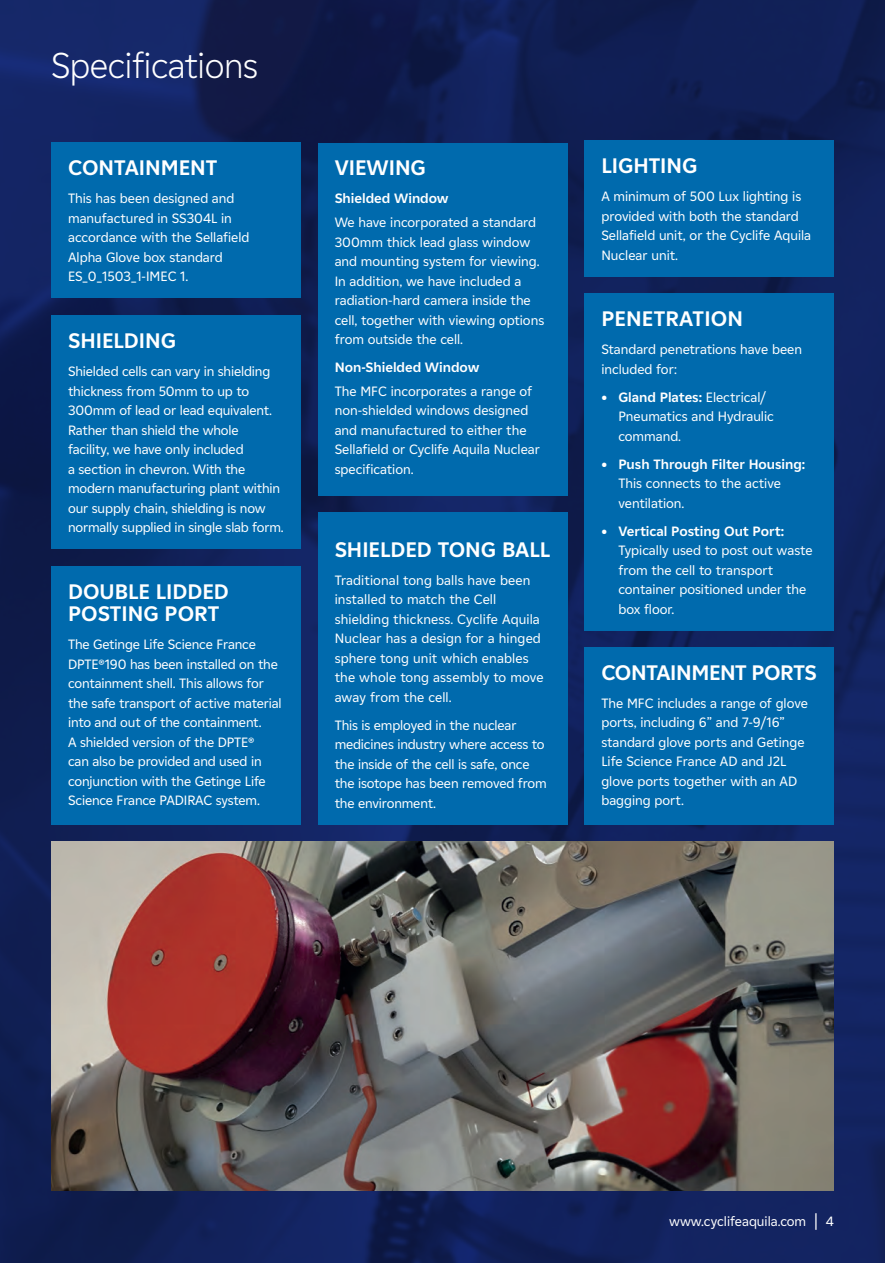
<style>
.page{position:relative;width:885px;height:1263px;background:#fff}
.page>*{position:absolute;margin:0;border:0;box-sizing:border-box;transform-origin:0 0}
.t1{font:300 36px "EDF2020";letter-spacing:-.01em;color:#fff}
.t2{font:700 21px/22.5px "EDF2020";color:#fff}
.t3{font:700 21px "EDF2020";letter-spacing:-.02em;color:#fff}
.t4{font:13.5px/19.5px "EDF2020";color:#fff}
.t5{font:700 13.5px "EDF2020";color:#fff}
.s1{font-weight:800}
.s2{font-weight:700}
</style>
<div class="page">
<img style="left:0;top:0;width:884px;height:1263px">
<div style="left:51px;top:143px;width:249px;height:155px;background:#006aad"></div>
<div style="left:51px;top:315px;width:249px;height:234px;background:#006aad"></div>
<div style="left:51px;top:566px;width:249px;height:259px;background:#006aad"></div>
<div style="left:317px;top:143px;width:250px;height:352px;background:#006aad"></div>
<div style="left:584px;top:140px;width:249px;height:137px;background:#006aad"></div>
<div style="left:317px;top:512px;width:250px;height:313px;background:#006aad"></div>
<div style="left:584px;top:647px;width:249px;height:178px;background:#006aad"></div>
<div style="left:584px;top:294px;width:249px;height:337px;background:#006aad"></div>
<img style="left:52px;top:842px;width:781px;height:349px">
<h1 class="t1" style="left:51px;top:40px;width:208px">Specifications</h1>
<h2 class="t2" style="left:68px;top:156px;width:151px">CONTAINMENT</h2>
<p class="t4" style="left:68px;top:188px;width:183px">This has been designed and manufactured in SS304L in accordance with the Sellafield<br>Alpha Glove box standard<br>ES_0_1503_1-IMEC 1.</p>
<h2 class="t2" style="left:68px;top:329px;width:109px">SHIELDING</h2>
<p class="t4" style="left:68px;top:361px;width:217px">Shielded cells can vary in shielding thickness from 50mm to up to<br>300mm of lead or lead equivalent.<br>Rather than shield the whole<br>facility, we have only included<br>a section in chevron. With the modern manufacturing plant within our supply chain, shielding is now normally supplied in single slab form.</p>
<h2 class="t2" style="left:68px;top:579px;width:162px">DOUBLE LIDDED<br>POSTING PORT</h2>
<p class="t4" style="left:68px;top:634px;width:215px">The Getinge Life Science France DPTE®190 has been installed on the containment shell. This allows for the safe transport of active material into and out of the containment.<br>A shielded version of the DPTE®<br>can also be provided and used in conjunction with the Getinge Life Science France PADIRAC system.</p>
<h2 class="t2" style="left:334px;top:156px;width:93px">VIEWING</h2>
<p class="t5" style="left:334px;top:189px;width:115px">Shielded Window</p>
<p class="t4" style="left:334px;top:212px;width:211px">We have incorporated a standard<br>300mm thick lead glass window and mounting system for viewing.<br>In addition, we have included a radiation-hard camera inside the cell, together with viewing options from outside the cell.</p>
<p class="t5" style="left:334px;top:358px;width:146px">Non-Shielded Window</p>
<p class="t4" style="left:334px;top:381px;width:207px">The MFC incorporates a range of non-shielded windows designed and manufactured to either the<br>Sellafield or Cyclife Aquila Nuclear specification.</p>
<h2 class="t2" style="left:334px;top:537px;width:217px">SHIELDED TONG BALL</h2>
<p class="t4" style="left:334px;top:570px;width:210px">Traditional tong balls have been installed to match the Cell shielding thickness. Cyclife Aquila<br>Nuclear has a design for a hinged sphere tong unit which enables the whole tong assembly to move away from the cell.</p>
<p class="t4" style="left:334px;top:715px;width:213px">This is employed in the nuclear medicines industry where access to the inside of the cell is safe, once the isotope has been removed from the environment.</p>
<h2 class="t2" style="left:601px;top:154px;width:98px">LIGHTING</h2>
<p class="t4" style="left:601px;top:186px;width:211px">A minimum of 500 Lux lighting is provided with both the standard<br>Sellafield unit, or the Cyclife Aquila<br>Nuclear unit.</p>
<h2 class="t2" style="left:601px;top:307px;width:143px">PENETRATION</h2>
<p class="t4" style="left:601px;top:339px;width:202px">Standard penetrations have been included for:</p>
<p class="t4" style="left:618px;top:387px;width:157px;text-indent:-17px"><span class="s1">•</span> <span class="s2">Gland Plates:</span> Electrical/<br>Pneumatics and Hydraulic command.</p>
<p class="t4" style="left:618px;top:454px;width:188px;text-indent:-17px"><span class="s1">•</span> <span class="s2">Push Through Filter Housing:<br></span>This connects to the active ventilation.</p>
<p class="t4" style="left:618px;top:521px;width:196px;text-indent:-17px"><span class="s1">•</span> <span class="s2">Vertical Posting Out Port:<br></span>Typically used to post out waste from the cell to transport container positioned under the box floor.</p>
<h2 class="t3" style="left:601px;top:658px;width:217px">CONTAINMENT PORTS</h2>
<p class="t4" style="left:601px;top:693px;width:208px">The MFC includes a range of glove ports, including 6” and 7-9/16” standard glove ports and Getinge<br>Life Science France AD and J2L glove ports together with an AD bagging port.</p>
<p class="t4" style="left:669px;top:1211px;width:166px">www.cyclifeaquila.com <span class="s2">|</span> 4</p>
</div>
